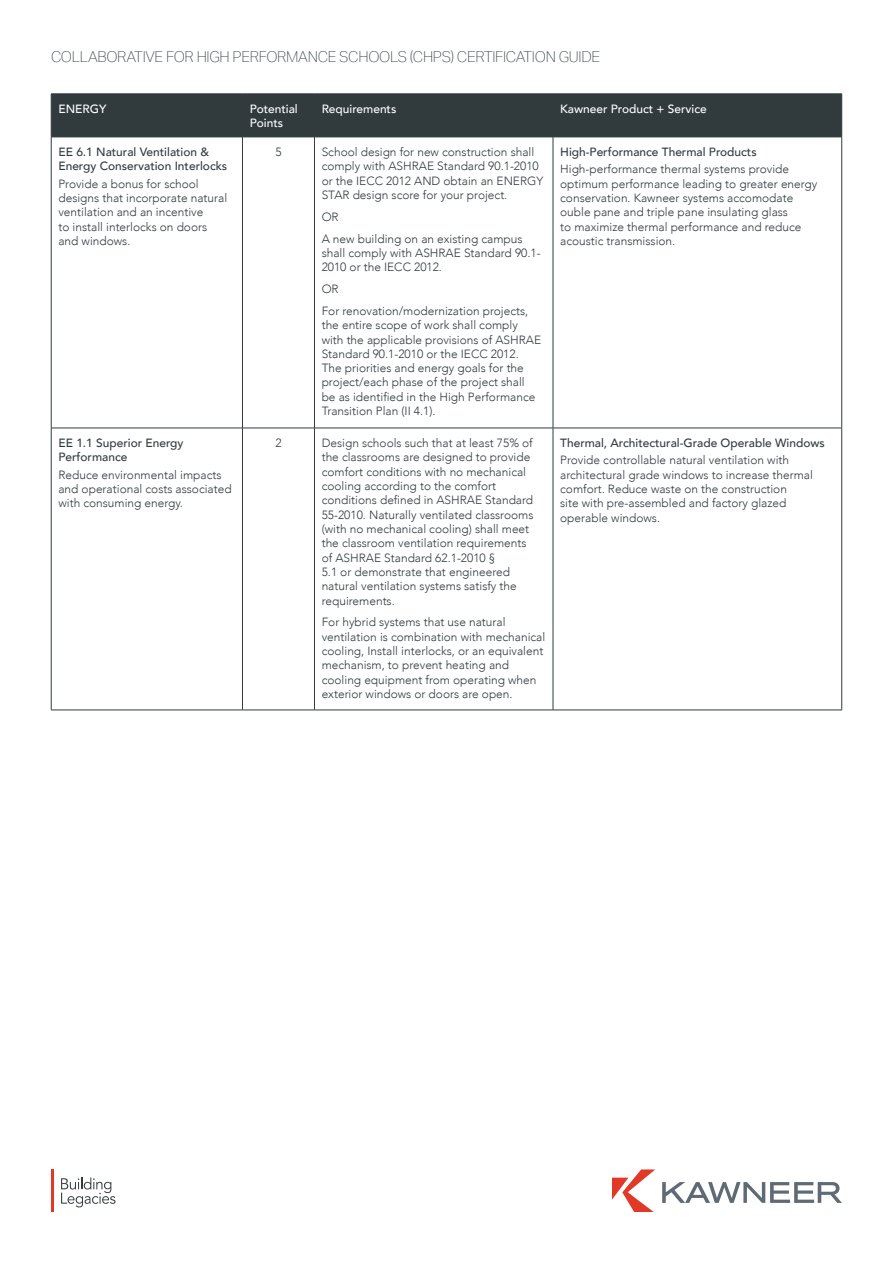
<style>
.page{position:relative;width:893px;height:1263px;background:#fff}
.page>*{position:absolute;margin:0;border:0;box-sizing:border-box;transform-origin:0 0}
.t1{font:100 15px "Aktiv Grotesk";letter-spacing:-.02em;color:#313b3e}
.t2{font:300 12px/14.2px "Avenir";color:#313b3e}
.t3{font:500 12px/14.2px "Avenir";color:#313b3e}
.t4{font:500 12px/14.2px "Avenir";color:#fff}
</style>
<div class="page">
<svg style="left:61px;top:1177px;width:54px;height:30px"></svg>
<hr style="left:51px;top:1169px;width:3px;height:43px;background:#e23828">
<svg style="left:612px;top:1169px;width:43px;height:43px"></svg>
<svg style="left:662px;top:1182px;width:180px;height:21px"></svg>
<div style="left:52px;top:95px;width:789px;height:42px;background:#313b3e"></div>
<hr style="left:51px;top:94px;width:1px;height:43px;background:#313b3e">
<hr style="left:51px;top:94px;width:191px;height:1px;background:#313b3e">
<hr style="left:242px;top:94px;width:72px;height:1px;background:#313b3e">
<hr style="left:314px;top:94px;width:239px;height:1px;background:#313b3e">
<hr style="left:553px;top:94px;width:289px;height:1px;background:#313b3e">
<hr style="left:242px;top:94px;width:1px;height:43px;background:#313b3e">
<hr style="left:314px;top:94px;width:1px;height:43px;background:#313b3e">
<hr style="left:553px;top:94px;width:1px;height:43px;background:#313b3e">
<hr style="left:841px;top:94px;width:1px;height:43px;background:#313b3e">
<hr style="left:51px;top:137px;width:1px;height:291px;background:#313b3e">
<hr style="left:51px;top:428px;width:1px;height:282px;background:#313b3e">
<hr style="left:51px;top:137px;width:191px;height:1px;background:#313b3e">
<hr style="left:242px;top:137px;width:72px;height:1px;background:#313b3e">
<hr style="left:314px;top:137px;width:239px;height:1px;background:#313b3e">
<hr style="left:553px;top:137px;width:289px;height:1px;background:#313b3e">
<hr style="left:242px;top:137px;width:1px;height:291px;background:#313b3e">
<hr style="left:314px;top:137px;width:1px;height:291px;background:#313b3e">
<hr style="left:553px;top:137px;width:1px;height:291px;background:#313b3e">
<hr style="left:841px;top:137px;width:1px;height:291px;background:#313b3e">
<hr style="left:242px;top:428px;width:1px;height:282px;background:#313b3e">
<hr style="left:314px;top:428px;width:1px;height:282px;background:#313b3e">
<hr style="left:553px;top:428px;width:1px;height:282px;background:#313b3e">
<hr style="left:841px;top:428px;width:1px;height:282px;background:#313b3e">
<hr style="left:51px;top:428px;width:191px;height:1px;background:#313b3e">
<hr style="left:242px;top:428px;width:72px;height:1px;background:#313b3e">
<hr style="left:314px;top:428px;width:239px;height:1px;background:#313b3e">
<hr style="left:553px;top:428px;width:289px;height:1px;background:#313b3e">
<hr style="left:51px;top:710px;width:191px;height:1px;background:#313b3e">
<hr style="left:242px;top:710px;width:72px;height:1px;background:#313b3e">
<hr style="left:314px;top:710px;width:239px;height:1px;background:#313b3e">
<hr style="left:553px;top:710px;width:289px;height:1px;background:#313b3e">
<p class="t1" style="left:51px;top:48px;width:551px">COLLABORATIVE FOR HIGH PERFORMANCE SCHOOLS (CHPS) CERTIFICATION GUIDE</p>
<p class="t4" style="left:58px;top:101px;width:49px">ENERGY</p>
<p class="t4" style="left:250px;top:101px;width:50px">Potential<br>Points</p>
<p class="t4" style="left:322px;top:101px;width:76px">Requirements</p>
<p class="t4" style="left:560px;top:101px;width:148px">Kawneer Product + Service</p>
<p class="t3" style="left:58px;top:144px;width:170px">EE 6.1 Natural Ventilation &amp;<br>Energy Conservation Interlocks</p>
<p class="t2" style="left:58px;top:176px;width:170px">Provide a bonus for school designs that incorporate natural ventilation and an incentive<br>to install interlocks on doors and windows.</p>
<p class="t2" style="left:275px;top:145px;width:8px">5</p>
<p class="t2" style="left:322px;top:145px;width:223px">School design for new construction shall comply with ASHRAE Standard 90.1-2010 or the IECC 2012 AND obtain an ENERGY STAR design score for your project.</p>
<p class="t2" style="left:322px;top:206px;width:202px;line-height:21.8px">OR<br>A new building on an existing campus</p>
<p class="t2" style="left:322px;top:246px;width:221px">shall comply with ASHRAE Standard 90.1-<br>2010 or the IECC 2012.</p>
<p class="t2" style="left:322px;top:278px;width:208px;line-height:21.8px">OR<br>For renovation/modernization projects,</p>
<p class="t2" style="left:322px;top:318px;width:221px">the entire scope of work shall comply with the applicable provisions of ASHRAE Standard 90.1-2010 or the IECC 2012.<br>The priorities and energy goals for the project/each phase of the project shall be as identified in the High Performance Transition Plan (II 4.1).</p>
<p class="t3" style="left:560px;top:144px;width:198px">High-Performance Thermal Products</p>
<p class="t2" style="left:560px;top:162px;width:259px">High-performance thermal systems provide optimum performance leading to greater energy conservation. Kawneer systems accomodate ouble pane and triple pane insulating glass<br>to maximize thermal performance and reduce acoustic transmission.</p>
<p class="t3" style="left:58px;top:435px;width:127px">EE 1.1 Superior Energy<br>Performance</p>
<p class="t2" style="left:58px;top:467px;width:175px">Reduce environmental impacts and operational costs associated with consuming energy.</p>
<p class="t2" style="left:275px;top:436px;width:8px">2</p>
<p class="t2" style="left:322px;top:436px;width:213px">Design schools such that at least 75% of the classrooms are designed to provide comfort conditions with no mechanical cooling according to the comfort conditions defined in ASHRAE Standard 55-2010. Naturally ventilated classrooms (with no mechanical cooling) shall meet the classroom ventilation requirements of ASHRAE Standard 62.1-2010 §<br>5.1 or demonstrate that engineered natural ventilation systems satisfy the requirements.</p>
<p class="t2" style="left:322px;top:615px;width:225px">For hybrid systems that use natural ventilation is combination with mechanical cooling, Install interlocks, or an equivalent mechanism, to prevent heating and cooling equipment from operating when exterior windows or doors are open.</p>
<p class="t3" style="left:560px;top:435px;width:266px">Thermal, Architectural-Grade Operable Windows</p>
<p class="t2" style="left:560px;top:453px;width:254px">Provide controllable natural ventilation with architectural grade windows to increase thermal comfort. Reduce waste on the construction<br>site with pre-assembled and factory glazed operable windows.</p>
</div>
